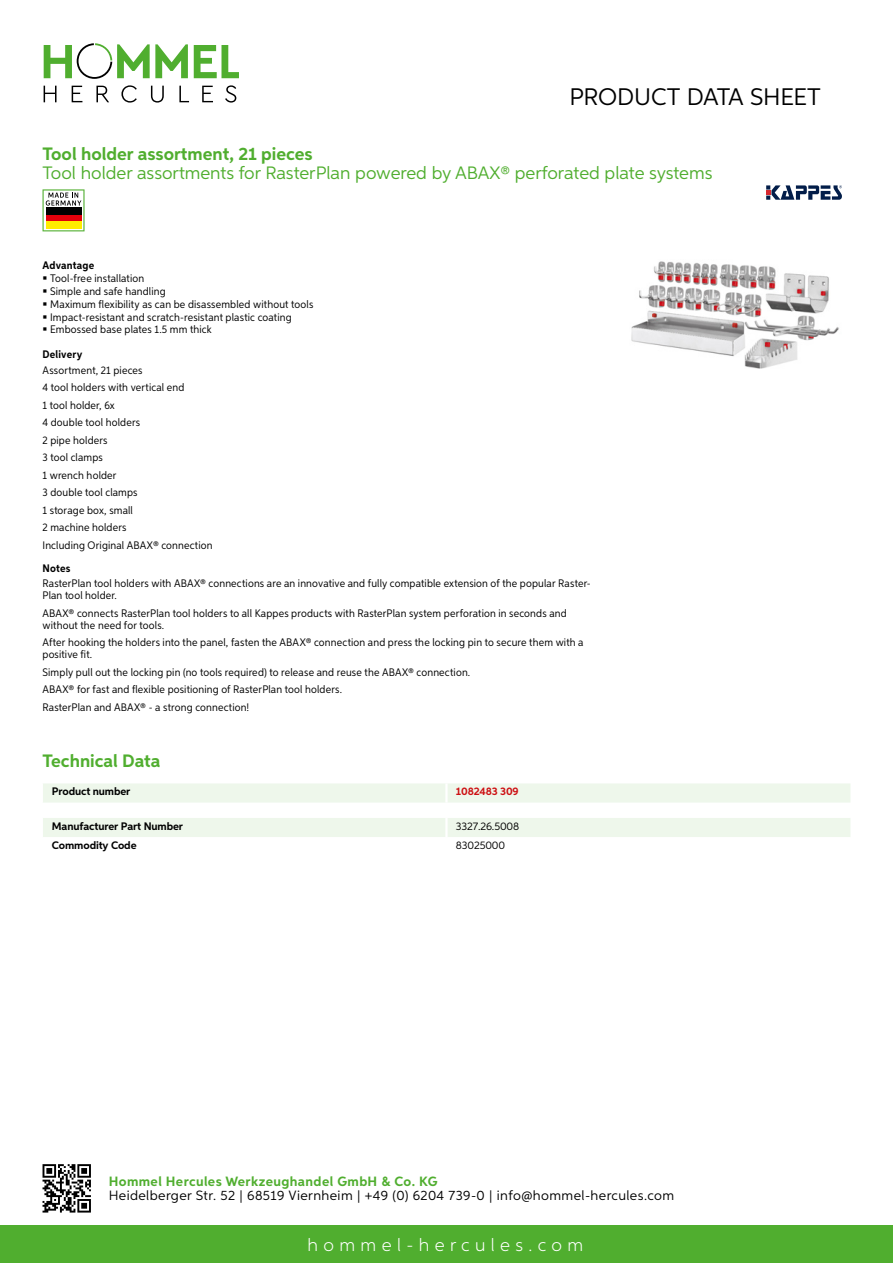
<style>
.page{position:relative;width:893px;height:1263px;background:#fff}
.page>*{position:absolute;margin:0;border:0;box-sizing:border-box;transform-origin:0 0}
.t1{font:24px "Aspira";letter-spacing:-.01em;color:#000}
.t2{font:18px "Aspira";color:#50ae2f}
.t3{font:700 18px "Aspira";color:#50ae2f}
.t4{font:300 18px "Aspira";letter-spacing:.3em;color:#fff}
.t5{font:13.5px "Aspira";letter-spacing:.03em;color:#000}
.t6{font:700 13.5px "Aspira";letter-spacing:.03em;color:#50ae2f}
.t7{font:10.95px/17.5px "Aspira Nar";letter-spacing:.015em;color:#000}
.t8{font:700 10.95px "Aspira";letter-spacing:-.01em;color:#000}
.t9{font:700 10.95px "Aspira Nar";letter-spacing:.015em;color:#000}
.t10{font:10.95px "Aspira";letter-spacing:-.01em;color:#000}
.t11{font:700 10.95px "Aspira";letter-spacing:-.01em;color:#cd1013}
</style>
<div class="page">
<div style="left:0;top:1226px;width:893px;height:37px;background:#50ae2f"></div>
<svg style="left:43px;top:1164px;width:48px;height:48px"></svg>
<svg style="left:194px;top:45px;width:45px;height:33px"></svg>
<svg style="left:44px;top:43px;width:144px;height:36px"></svg>
<svg style="left:44px;top:86px;width:13px;height:16px"></svg>
<svg style="left:72px;top:86px;width:10px;height:16px"></svg>
<svg style="left:96px;top:86px;width:13px;height:16px"></svg>
<svg style="left:121px;top:85px;width:16px;height:18px"></svg>
<svg style="left:151px;top:86px;width:13px;height:17px"></svg>
<svg style="left:179px;top:86px;width:10px;height:16px"></svg>
<svg style="left:202px;top:86px;width:11px;height:16px"></svg>
<svg style="left:225px;top:85px;width:11px;height:18px"></svg>
<div style="left:43px;top:783px;width:807px;height:19px;background:#eef7eb"></div>
<hr style="left:445px;top:783px;width:3px;height:19px;background:#fff">
<div style="left:43px;top:818px;width:807px;height:19px;background:#eef7eb"></div>
<svg style="left:43px;top:189px;width:42px;height:42px"></svg>
<div style="left:46px;top:214px;width:35px;height:7px;background:#e3000b"></div>
<div style="left:46px;top:208px;width:35px;height:7px;background:#000"></div>
<div style="left:46px;top:221px;width:35px;height:7px;background:#ffed00"></div>
<img style="left:631px;top:261px;width:208px;height:108px">
<svg style="left:766px;top:185px;width:76px;height:15px"></svg>
<h1 class="t1" style="left:569px;top:82px;width:253px">Product data sh eet</h1>
<h2 class="t3" style="left:43px;top:142px;width:272px">Tool holder assortment, 21 pieces</h2>
<h2 class="t2" style="left:43px;top:162px;width:671px">Tool holder assortments for RasterPlan powered by ABAX® perforated plate systems</h2>
<p class="t9" style="left:43px;top:259px;width:53px">Advantage</p>
<p class="t7" style="left:50px;top:272px;width:265px;line-height:12.8px">Tool-free installation<br>Simple and safe handling<br>Maximum flexibility as can be disassembled without tools Impact-resistant and scratch-resistant plastic coating Embossed base plates 1.5 mm thick</p>
<p class="t9" style="left:43px;top:348px;width:41px">Delivery</p>
<p class="t7" style="left:43px;top:361px;width:172px">Assortment, 21 pieces<br>4 tool holders with vertical end<br>1 tool holder, 6x<br>4 double tool holders<br>2 pipe holders<br>3 tool clamps<br>1 wrench holder<br>3 double tool clamps<br>1 storage box, small<br>2 machine holders<br>Including Original ABAX® connection</p>
<p class="t9" style="left:43px;top:561px;width:29px">Notes</p>
<p class="t7" style="left:43px;top:577px;width:550px;line-height:12px">RasterPlan tool holders with ABAX® connections are an innovative and fully compatible extension of the popular Raster-<br>Plan tool holder.</p>
<p class="t7" style="left:43px;top:607px;width:526px;line-height:12px">ABAX® connects RasterPlan tool holders to all Kappes products with RasterPlan system perforation in seconds and without the need for tools.</p>
<p class="t7" style="left:43px;top:636px;width:543px;line-height:12px">After hooking the holders into the panel, fasten the ABAX® connection and press the locking pin to secure them with a positive fit.</p>
<p class="t7" style="left:43px;top:663px;width:429px">Simply pull out the locking pin (no tools required) to release and reuse the ABAX® connection.<br>ABAX® for fast and flexible positioning of RasterPlan tool holders.<br>RasterPlan and ABAX® - a strong connection!</p>
<h2 class="t3" style="left:43px;top:749px;width:120px">Technical Data</h2>
<p class="t8" style="left:52px;top:785px;width:80px">Product number</p>
<p class="t11" style="left:456px;top:785px;width:64px">1082483 309</p>
<p class="t8" style="left:52px;top:819px;width:133px">Manufacturer Part Number</p>
<p class="t10" style="left:456px;top:819px;width:65px">3327.26.5008</p>
<p class="t8" style="left:52px;top:838px;width:86px">Commodity Code</p>
<p class="t10" style="left:456px;top:839px;width:51px">83025000</p>
<p class="t6" style="left:109px;top:1172px;width:330px">Hommel Hercules Werkzeughandel GmbH &amp; Co. KG</p>
<p class="t5" style="left:109px;top:1187px;width:567px">Heidelberger Str. 52 | 68519 Viernheim | +49 (0) 6204 739-0 | info@hommel-hercules.com</p>
<h2 class="t4" style="left:307px;top:1234px;width:277px">hommel-hercules.com</h2>
</div>
